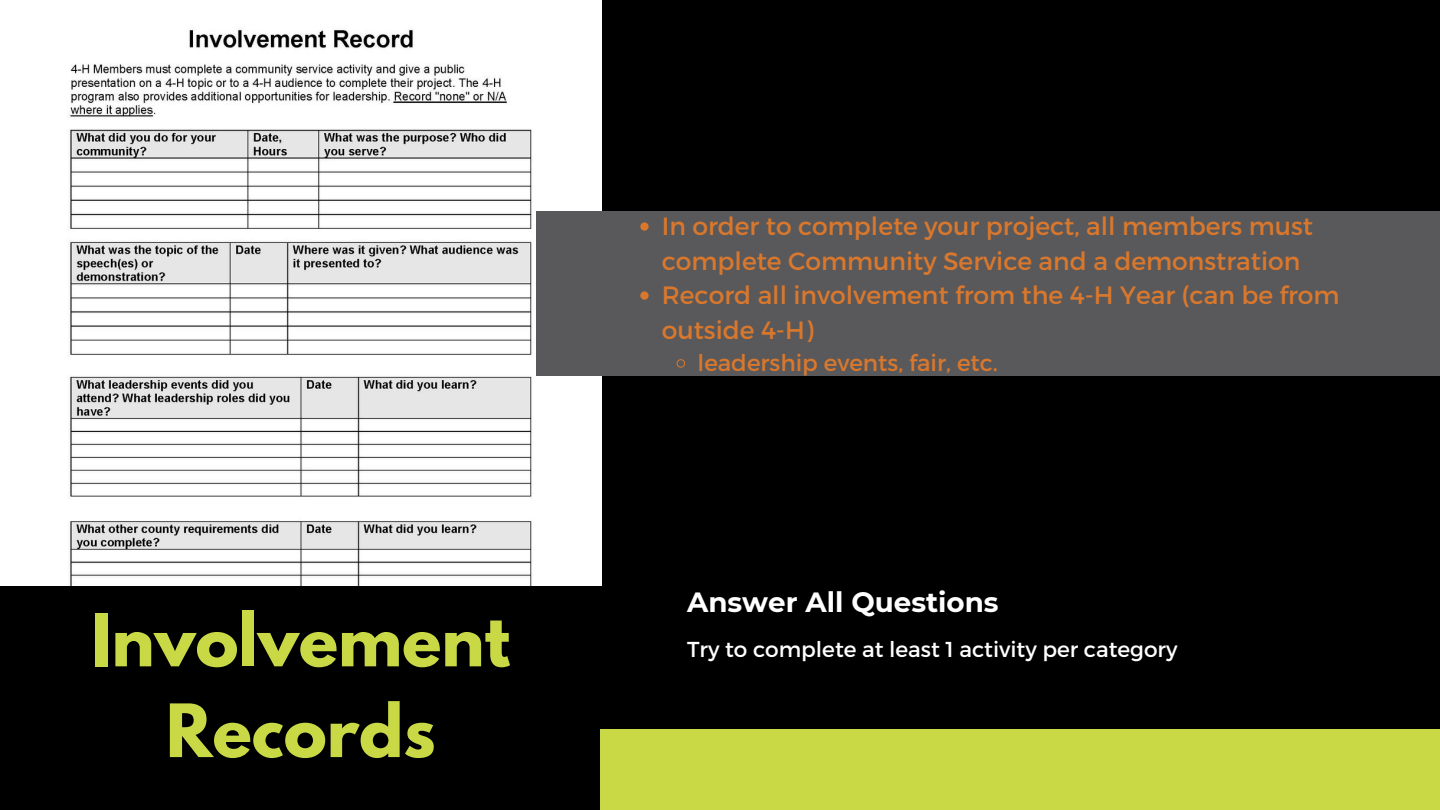
<style>
.page{position:relative;width:1440px;height:810px;background:#000}
.page>*{position:absolute;margin:0;border:0;box-sizing:border-box;transform-origin:0 0}
.t1{font:700 65.1px/90.8px "League Spartan";color:#c9d845;text-align:center}
.t2{font:700 27.8px "Montserrat";color:#fff}
.t3{font:25px/34.5px "Montserrat";color:#d9782d}
.t4{font:23px "Montserrat";color:#d9782d}
.t5{font:21.6px "Montserrat";color:#fff}
</style>
<div class="page">
<img style="left:0;top:0;width:602px;height:586px">
<div style="left:536px;top:211px;width:904px;height:164px;background:#59595b"></div>
<div style="left:601px;top:729px;width:839px;height:81px;background:#c9d845"></div>
<svg style="left:640px;top:222px;width:9px;height:9px"></svg>
<svg style="left:640px;top:291px;width:9px;height:9px"></svg>
<svg style="left:676px;top:359px;width:9px;height:9px"></svg>
<p class="t1" style="left:91px;top:603px;width:420px">Involvement<br>Records</p>
<p class="t3" style="left:662px;top:208px;width:653px">In order to complete your project, all members must complete Community Service and a demonstration</p>
<p class="t3" style="left:662px;top:277px;width:679px">Record all involvement from the 4-H Year (can be from outside 4-H)</p>
<p class="t4" style="left:698px;top:348px;width:302px">leadership events, fair, etc.</p>
<h2 class="t2" style="left:687px;top:585px;width:313px">Answer All Questions</h2>
<h1 class="t5" style="left:687px;top:636px;width:492px">Try to complete at least 1 activity per category</h1>
</div>
